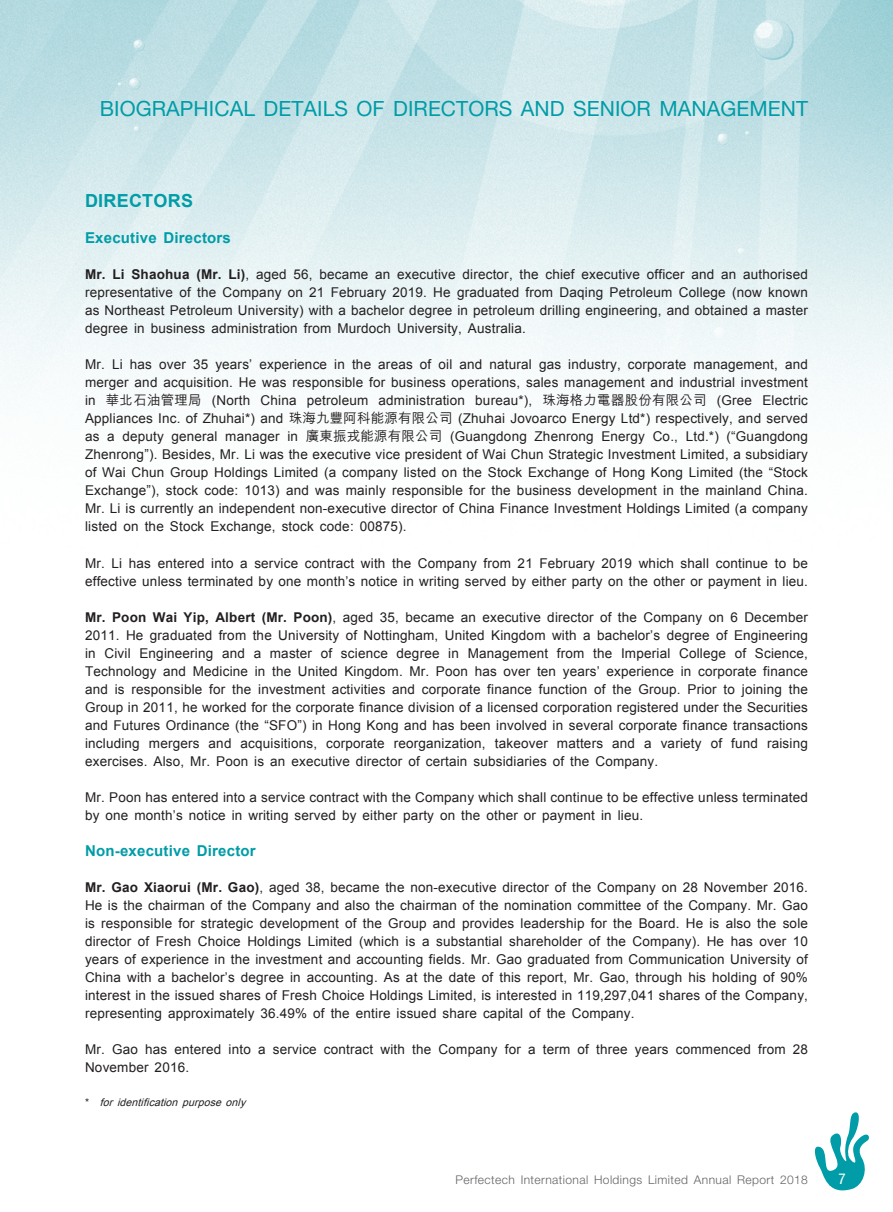
<style>
.page{position:relative;width:893px;height:1212px;background:#fff}
.page>*{position:absolute;margin:0;border:0;box-sizing:border-box;transform-origin:0 0}
.t1{font:21px "Helvetica Neue LT Std";letter-spacing:.005em;color:#009ca7}
._03_H1{font:700 18px "Arial";letter-spacing:.015em;color:#009ca7}
._04___H2{font:700 15px "Arial";letter-spacing:.015em;color:#009ca7}
.t2{font:condensed 15px "Helvetica Neue LT Std";color:#fff}
._01_Body_Text{font:13.5px/18px "Arial";letter-spacing:.015em;color:#231f20;text-align:justify}
.t3{font:300 12px "Helvetica Neue LT Std";letter-spacing:.035em;color:#636366}
._02_Note_Text{font:italic 10.5px "Arial";color:#231f20}
.s1{font-weight:700}
.s2{font-family:"M Hei HK";font-weight:500}
.s3{font-style:normal}
</style>
<div class="page">
<svg style="left:814px;top:1112px;width:55px;height:79px"></svg>
<img style="left:0;top:0;width:893px;height:415px">
<h1 class="t1" style="left:100px;top:96px;width:710px">BIOGRAPHICAL DETAILS OF DIRECTORS AND SENIOR MANAGEMENT</h1>
<p class="_03_H1" style="left:85px;top:189px;width:110px">DIRECTORS</p>
<p class="_04___H2" style="left:85px;top:228px;width:147px">Executive Directors</p>
<p class="_01_Body_Text" style="left:85px;top:266px;width:724px"><span class="s1">Mr. Li Shaohua (Mr. Li)</span>, aged 56, became an executive director, the chief executive officer and an authorised representative of the Company on 21 February 2019. He graduated from Daqing Petroleum College (now known as Northeast Petroleum University) with a bachelor degree in petroleum drilling engineering, and obtained a master degree in business administration from Murdoch University, Australia.</p>
<p class="_01_Body_Text" style="left:85px;top:356px;width:724px">Mr. Li has over 35 years’ experience in the areas of oil and natural gas industry, corporate management, and merger and acquisition. He was responsible for business operations, sales management and industrial investment in <span class="s2">華北石油管理局</span> (North China petroleum administration bureau*), <span class="s2">珠海格力電器股份有限公司</span> (Gree Electric Appliances Inc. of Zhuhai*) and <span class="s2">珠海九豐阿科能源有限公司</span> (Zhuhai Jovoarco Energy Ltd*) respectively, and served as a deputy general manager in <span class="s2">廣東振戎能源有限公司</span> (Guangdong Zhenrong Energy Co., Ltd.*) (“Guangdong Zhenrong”). Besides, Mr. Li was the executive vice president of Wai Chun Strategic Investment Limited, a subsidiary of Wai Chun Group Holdings Limited (a company listed on the Stock Exchange of Hong Kong Limited (the “Stock Exchange”), stock code: 1013) and was mainly responsible for the business development in the mainland China.<br>Mr. Li is currently an independent non-executive director of China Finance Investment Holdings Limited (a company listed on the Stock Exchange, stock code: 00875).</p>
<p class="_01_Body_Text" style="left:85px;top:554px;width:724px">Mr. Li has entered into a service contract with the Company from 21 February 2019 which shall continue to be effective unless terminated by one month’s notice in writing served by either party on the other or payment in lieu.</p>
<p class="_01_Body_Text" style="left:85px;top:608px;width:724px"><span class="s1">Mr. Poon Wai Yip, Albert (Mr. Poon)</span>, aged 35, became an executive director of the Company on 6 December 2011. He graduated from the University of Nottingham, United Kingdom with a bachelor’s degree of Engineering in Civil Engineering and a master of science degree in Management from the Imperial College of Science, Technology and Medicine in the United Kingdom. Mr. Poon has over ten years’ experience in corporate finance and is responsible for the investment activities and corporate finance function of the Group. Prior to joining the Group in 2011, he worked for the corporate finance division of a licensed corporation registered under the Securities and Futures Ordinance (the “SFO”) in Hong Kong and has been involved in several corporate finance transactions including mergers and acquisitions, corporate reorganization, takeover matters and a variety of fund raising exercises. Also, Mr. Poon is an executive director of certain subsidiaries of the Company.</p>
<p class="_01_Body_Text" style="left:85px;top:788px;width:724px">Mr. Poon has entered into a service contract with the Company which shall continue to be effective unless terminated by one month’s notice in writing served by either party on the other or payment in lieu.</p>
<p class="_04___H2" style="left:85px;top:840px;width:172px">Non-executive Director</p>
<p class="_01_Body_Text" style="left:85px;top:878px;width:724px"><span class="s1">Mr. Gao Xiaorui (Mr. Gao)</span>, aged 38, became the non-executive director of the Company on 28 November 2016.<br>He is the chairman of the Company and also the chairman of the nomination committee of the Company. Mr. Gao is responsible for strategic development of the Group and provides leadership for the Board. He is also the sole director of Fresh Choice Holdings Limited (which is a substantial shareholder of the Company). He has over 10 years of experience in the investment and accounting fields. Mr. Gao graduated from Communication University of China with a bachelor’s degree in accounting. As at the date of this report, Mr. Gao, through his holding of 90% interest in the issued shares of Fresh Choice Holdings Limited, is interested in 119,297,041 shares of the Company, representing approximately 36.49% of the entire issued share capital of the Company.</p>
<p class="_01_Body_Text" style="left:85px;top:1040px;width:724px">Mr. Gao has entered into a service contract with the Company for a term of three years commenced from 28<br>November 2016.</p>
<p class="_02_Note_Text" style="left:85px;top:1095px;width:165px"><span class="s3">*</span> for identification purpose only</p>
<p class="t3" style="left:456px;top:1172px;width:354px">Perfectech International Holdings Limited Annual Report 2018</p>
<p class="t2" style="left:839px;top:1169px;width:9px">7</p>
</div>
